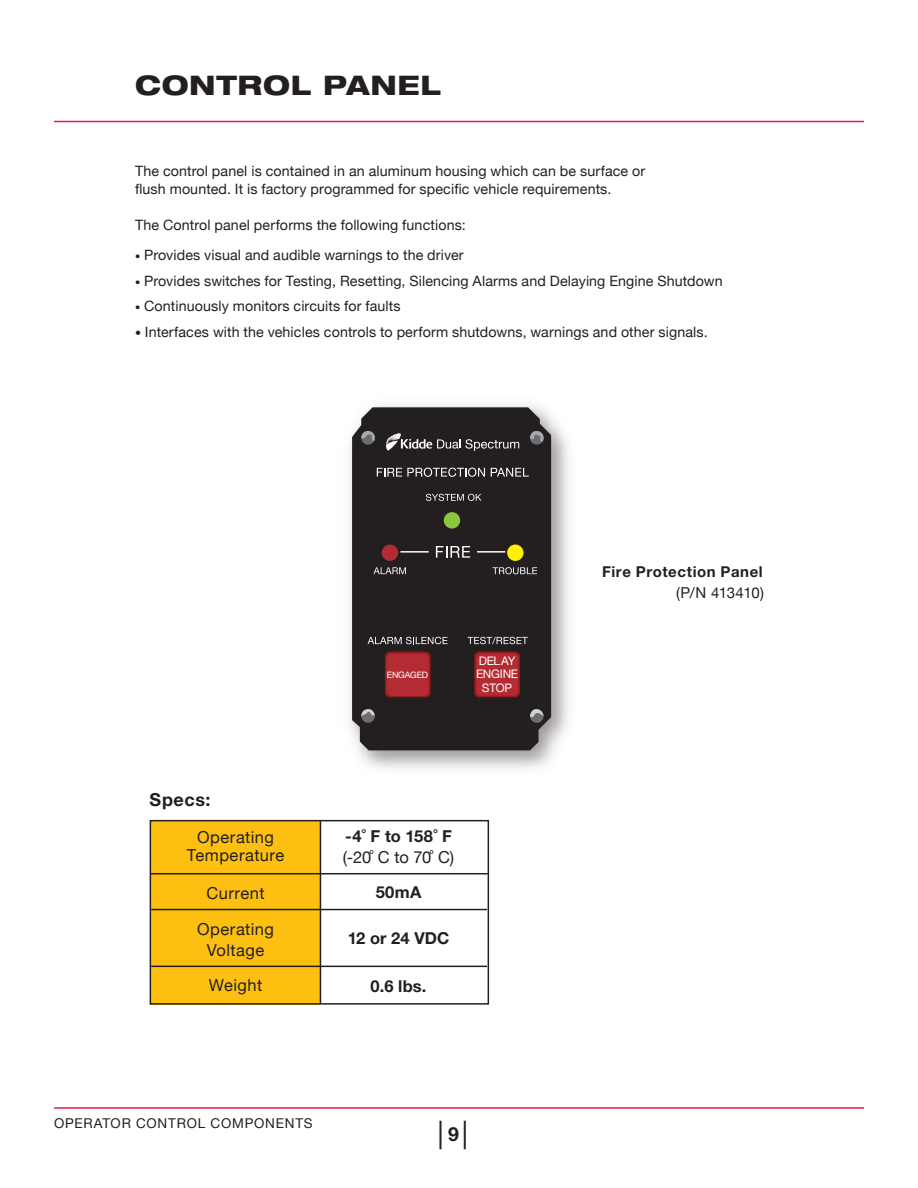
<style>
.page{position:relative;width:918px;height:1188px;background:#fff}
.page>*{position:absolute;margin:0;border:0;box-sizing:border-box;transform-origin:0 0}
.t1{font:28.5px "Helvetica Neue";color:#231f20}
.t2{font:800 expanded 27px "Helvetica Neue";letter-spacing:.025em;color:#231f20}
.t3{font:700 18px "Helvetica Neue";letter-spacing:.035em;color:#231f20}
.t4{font:16.5px/21px "Helvetica Neue";letter-spacing:.025em;color:#231f20;text-align:center}
.t5{font:700 16.5px "Helvetica Neue";letter-spacing:.01em;color:#231f20}
.t6{font:700 15px/21px "Helvetica Neue";letter-spacing:.04em;color:#231f20;text-align:right}
.t7{font:14.25px/18.8px "Helvetica Neue";letter-spacing:.01em;color:#231f20}
.t8{font:13.5px "Helvetica Neue";letter-spacing:.06em;color:#231f20}
.t9{font:11.85px/13.4px "Helvetica Neue";letter-spacing:-.025em;color:#fff;text-align:center}
.t10{font:8.85px "Helvetica Neue";letter-spacing:-.025em;color:#fff}
.s1{font-size:10.5px}
.s2{font-size:12px}
.s3{font-weight:700}
.s4{font-weight:700;font-size:19.5px}
.s5{font-weight:400}
</style>
<div class="page">
<hr style="left:54px;top:121px;width:810px;height:1px;background:#e02043">
<hr style="left:54px;top:1107px;width:810px;height:2px;background:#e02043">
<img style="left:349px;top:404px;width:220px;height:365px">
<div style="left:352px;top:407px;width:199px;height:343px;background:#231f20"></div>
<div style="left:444px;top:512px;width:16px;height:17px;background:#8bc63e;border-radius:50%"></div>
<div style="left:382px;top:545px;width:16px;height:16px;background:#b32b33;border-radius:50%"></div>
<div style="left:507px;top:545px;width:17px;height:16px;background:#fff101;border-radius:50%"></div>
<div style="left:385px;top:652px;width:46px;height:45px;background:#991b1e;border-radius:5px"></div>
<div style="left:387px;top:654px;width:42px;height:42px;background:#b32b33;border-radius:5px"></div>
<svg style="left:377px;top:468px;width:108px;height:9px"></svg>
<svg style="left:491px;top:468px;width:38px;height:9px"></svg>
<svg style="left:426px;top:494px;width:55px;height:7px"></svg>
<svg style="left:373px;top:567px;width:33px;height:7px"></svg>
<svg style="left:493px;top:567px;width:44px;height:7px"></svg>
<svg style="left:368px;top:637px;width:80px;height:7px"></svg>
<svg style="left:468px;top:637px;width:60px;height:7px"></svg>
<hr style="left:400px;top:551px;width:29px;height:2px;background:#fff">
<hr style="left:477px;top:551px;width:28px;height:2px;background:#fff">
<svg style="left:436px;top:546px;width:34px;height:12px"></svg>
<svg style="left:361px;top:431px;width:14px;height:14px"></svg>
<svg style="left:530px;top:431px;width:14px;height:14px"></svg>
<div style="left:361px;top:709px;width:14px;height:14px;background:#6c6d70;border-radius:50%"></div>
<div style="left:530px;top:709px;width:14px;height:14px;background:#6c6d70;border-radius:50%"></div>
<svg style="left:386px;top:433px;width:133px;height:18px;background:#4f4c4d"></svg>
<svg style="left:361px;top:430px;width:16px;height:11px"></svg>
<svg style="left:530px;top:429px;width:15px;height:13px"></svg>
<svg style="left:530px;top:709px;width:14px;height:9px"></svg>
<svg style="left:361px;top:709px;width:14px;height:8px"></svg>
<div style="left:474px;top:652px;width:46px;height:45px;background:#991b1e;border-radius:5px"></div>
<div style="left:476px;top:654px;width:42px;height:42px;background:#b32b33;border-radius:5px"></div>
<div style="left:150px;top:821px;width:171px;height:184px;background:#fdc011"></div>
<hr style="left:320px;top:821px;width:1px;height:182px;background:#231f20">
<hr style="left:151px;top:909px;width:336px;height:1px;background:#231f20">
<hr style="left:151px;top:873px;width:337px;height:1px;background:#231f20">
<hr style="left:151px;top:966px;width:336px;height:1px;background:#231f20">
<div style="left:150px;top:820px;width:339px;height:185px;border:2px solid #231f20"></div>
<p class="t2" style="left:135px;top:68px;width:308px">CONTROL PANEL</p>
<p class="t7" style="left:135px;top:161px;width:512px">The control panel is contained in an aluminum housing which can be surface or flush mounted. It is factory programmed for specific vehicle requirements.</p>
<p class="t7" style="left:135px;top:216px;width:332px">The Control panel performs the following functions:</p>
<p class="t7" style="left:135px;top:246px;width:330px"><span class="s1">•</span> Provides visual and audible warnings to the driver</p>
<p class="t7" style="left:135px;top:271px;width:589px"><span class="s1">•</span> Provides switches for Testing, Resetting, Silencing Alarms and Delaying Engine Shutdown</p>
<p class="t7" style="left:135px;top:297px;width:267px"><span class="s1">•</span> Continuously monitors circuits for faults</p>
<p class="t7" style="left:135px;top:322px;width:574px"><span class="s2">•</span> Interfaces with the vehicles controls to perform shutdowns, warnings and other signals.</p>
<p class="t9" style="left:479px;top:654px;width:38px">DELAY</p>
<p class="t3" style="left:150px;top:789px;width:62px">Specs:</p>
<p class="t10" style="left:387px;top:669px;width:43px">ENGAGED</p>
<p class="t9" style="left:476px;top:667px;width:44px">ENGINE<br>STOP</p>
<p class="t4" style="left:187px;top:828px;width:99px;line-height:18px">Operating<br>Temperature</p>
<p class="t4" style="left:343px;top:825px;width:113px;text-align:left"><span class="s3">-4˚ F to 158˚ F </span>(-20̊C to 70̊C)</p>
<p class="t4" style="left:207px;top:882px;width:60px">Current</p>
<p class="t5" style="left:376px;top:881px;width:47px">50mA</p>
<p class="t4" style="left:197px;top:918px;width:78px">Operating<br>Voltage</p>
<p class="t4" style="left:209px;top:975px;width:55px">Weight</p>
<p class="t5" style="left:371px;top:976px;width:58px">0.6 lbs.</p>
<p class="t5" style="left:348px;top:928px;width:103px">12 or 24 VDC</p>
<p class="t8" style="left:54px;top:1116px;width:260px">OPERATOR CONTROL COMPONENTS</p>
<p class="t1" style="left:438px;top:1116px;width:32px">|<span class="s4">9</span>|</p>
<p class="t6" style="left:602px;top:560px;width:163px">Fire Protection Panel <span class="s5">(P/N 413410)</span></p>
</div>
